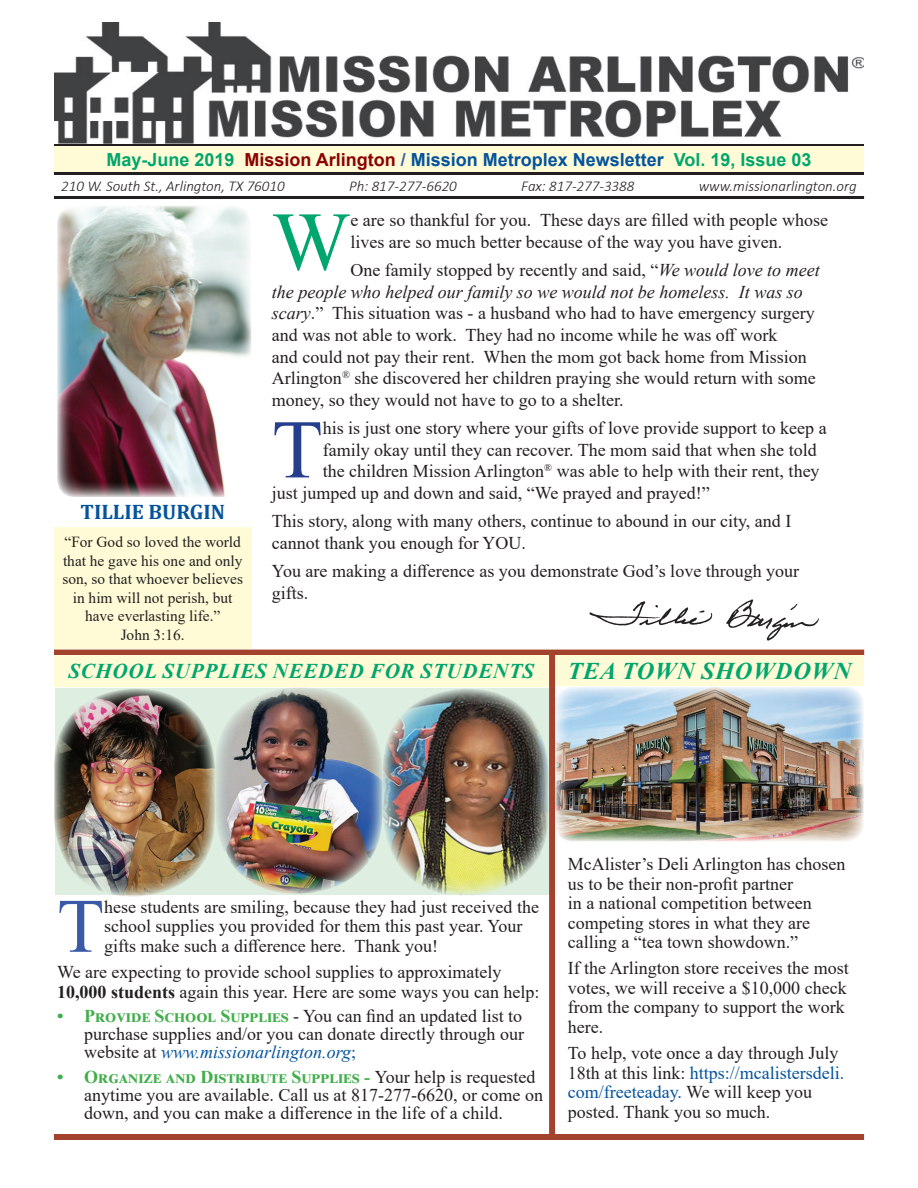
<style>
.page{position:relative;width:918px;height:1188px;background:#fff}
.page>*{position:absolute;margin:0;border:0;box-sizing:border-box;transform-origin:0 0}
.t1{font:83.25px "Times New Roman";color:#00a66e}
.t2{font:83.25px "Times New Roman";color:#253f8e}
.t3{font:76.95px "Times New Roman";color:#3a59a7}
.t4{font:italic 700 24px "Times New Roman";letter-spacing:.035em;color:#00a66e}
.t5{font:italic 700 21px "Times New Roman";letter-spacing:.035em;color:#00a66e}
.t6{font:700 21px "Cambria";color:#04539c}
.t7{font:18px/19.5px "Times New Roman";color:#231f20}
.t8{font:700 18px "Arial";color:#00a66e}
.t9{font:15.3px/18.5px "Times New Roman";color:#231f20;text-align:center}
.t10{font:italic 300 15px "Calibri";color:#231f20}
.s1{color:#8b0202}
.s2{color:#3b5aa8}
.s3{color:#04539c}
.s4{font-style:italic}
.s5{font-weight:700}
.s6{font-weight:700;color:#40ae49}
.s7{font-style:italic;color:#04539c}
</style>
<div class="page">
<hr style="left:54px;top:143px;width:810px;height:3px;background:#231f20">
<hr style="left:54px;top:172px;width:810px;height:3px;background:#231f20">
<div style="left:54px;top:146px;width:810px;height:26px;background:#fffbd6"></div>
<hr style="left:54px;top:196px;width:810px;height:3px;background:#231f20">
<img style="left:54px;top:22px;width:810px;height:122px">
<img style="left:57px;top:206px;width:194px;height:291px">
<div style="left:54px;top:1134px;width:810px;height:6px;background:#a4432d"></div>
<div style="left:54px;top:650px;width:810px;height:6px;background:#a4432d"></div>
<div style="left:555px;top:656px;width:309px;height:30px;background:#fffbd6"></div>
<div style="left:54px;top:656px;width:495px;height:31px;background:#fffbd6"></div>
<div style="left:549px;top:653px;width:6px;height:487px;background:#a4432d"></div>
<div style="left:54px;top:528px;width:197px;height:121px;background:#fffbd6"></div>
<img style="left:215px;top:687px;width:168px;height:207px">
<img style="left:383px;top:689px;width:166px;height:207px">
<img style="left:54px;top:689px;width:161px;height:208px">
<img style="left:555px;top:687px;width:309px;height:155px">
<img style="left:589px;top:599px;width:230px;height:42px">
<p class="t8" style="left:106px;top:147px;width:707px">May-June 2019 <span class="s1">Mission Arlington</span> <span class="s2">/</span> <span class="s3">Mission Metroplex Newsletter</span> Vol. 19, Issue 03</p>
<p class="t10" style="left:61px;top:177px;width:225px">210 W. South St., Arlington, TX 76010</p>
<p class="t10" style="left:349px;top:177px;width:109px">Ph: 817-277-6620</p>
<p class="t10" style="left:521px;top:177px;width:115px">Fax: 817-277-3388</p>
<p class="t10" style="left:699px;top:177px;width:159px">www.missionarlington.org</p>
<p class="t6" style="left:81px;top:497px;width:146px">TILLIE BURGIN</p>
<p class="t9" style="left:62px;top:533px;width:182px">“For God so loved the world that he gave his one and only son, so that whoever believes in him will not perish, but have everlasting life.”<br>John 3:16.</p>
<h1 class="t1" style="left:272px;top:183px;width:80px">W</h1>
<p class="t7" style="left:350px;top:209px;width:479px;line-height:21.6px">e are so thankful for you. These days are filled with people whose lives are so much better because of the way you have given.</p>
<p class="t7" style="left:272px;top:259px;width:549px;line-height:21.6px;text-indent:79px">One family stopped by recently and said, “<span class="s4">We would love to meet the people who helped our family so we would not be homeless. It was so scary</span>.” This situation was - a husband who had to have emergency surgery and was not able to work. They had no income while he was off work<br>and could not pay their rent. When the mom got back home from Mission Arlington<sup>®</sup> she discovered her children praying she would return with some money, so they would not have to go to a shelter.</p>
<h1 class="t2" style="left:272px;top:391px;width:52px">T</h1>
<p class="t7" style="left:323px;top:418px;width:505px">his is just one story where your gifts of love provide support to keep a</p>
<p class="t7" style="left:323px;top:439px;width:496px">family okay until they can recover. The mom said that when she told</p>
<p class="t7" style="left:323px;top:461px;width:498px">the children Mission Arlington<sup>®</sup> was able to help with their rent, they</p>
<p class="t7" style="left:272px;top:483px;width:439px">just jumped up and down and said, “We prayed and prayed!”</p>
<p class="t7" style="left:272px;top:510px;width:521px;line-height:21.6px">This story, along with many others, continue to abound in our city, and I cannot thank you enough for YOU.</p>
<p class="t7" style="left:272px;top:560px;width:529px;line-height:21.6px">You are making a difference as you demonstrate God’s love through your gifts.</p>
<p class="t5" style="left:68px;top:657px;width:467px">SCHOOL SUPPLIES NEEDED FOR STUDENTS</p>
<h3 class="t4" style="left:568px;top:654px;width:285px">TEA TOWN SHOWDOWN</h3>
<h2 class="t3" style="left:57px;top:872px;width:48px">T</h2>
<p class="t7" style="left:104px;top:896px;width:436px">hese students are smiling, because they had just received the school supplies you provided for them this past year. Your gifts make such a difference here. Thank you!</p>
<p class="t7" style="left:57px;top:962px;width:484px">We are expecting to provide school supplies to approximately<br><span class="s5">10,000 students</span> again this year. Here are some ways you can help:</p>
<p class="t7" style="left:84px;top:1007px;width:441px;line-height:18px;text-align:justify;text-indent:-27px"><span class="s6">• Provide School Supplies</span> - You can find an updated list to purchase supplies and/or you can donate directly through our website at <span class="s7">www.missionarlington.org</span><span class="s3">;</span></p>
<p class="t7" style="left:84px;top:1067px;width:460px;line-height:18px;text-indent:-27px"><span class="s6">• Organize and Distribute Supplies -</span> Your help is requested anytime you are available. Call us at 817-277-6620, or come on down, and you can make a difference in the life of a child.</p>
<p class="t7" style="left:568px;top:854px;width:279px">McAlister’s Deli Arlington has chosen us to be their non-profit partner<br>in a national competition between competing stores in what they are calling a “tea town showdown.”</p>
<p class="t7" style="left:568px;top:958px;width:282px">If the Arlington store receives the most votes, we will receive a $10,000 check from the company to support the work here.</p>
<p class="t7" style="left:568px;top:1043px;width:278px">To help, vote once a day through July 18th at this link: <span class="s3">https://mcalistersdeli. com/freeteaday.</span> We will keep you posted. Thank you so much.</p>
</div>
